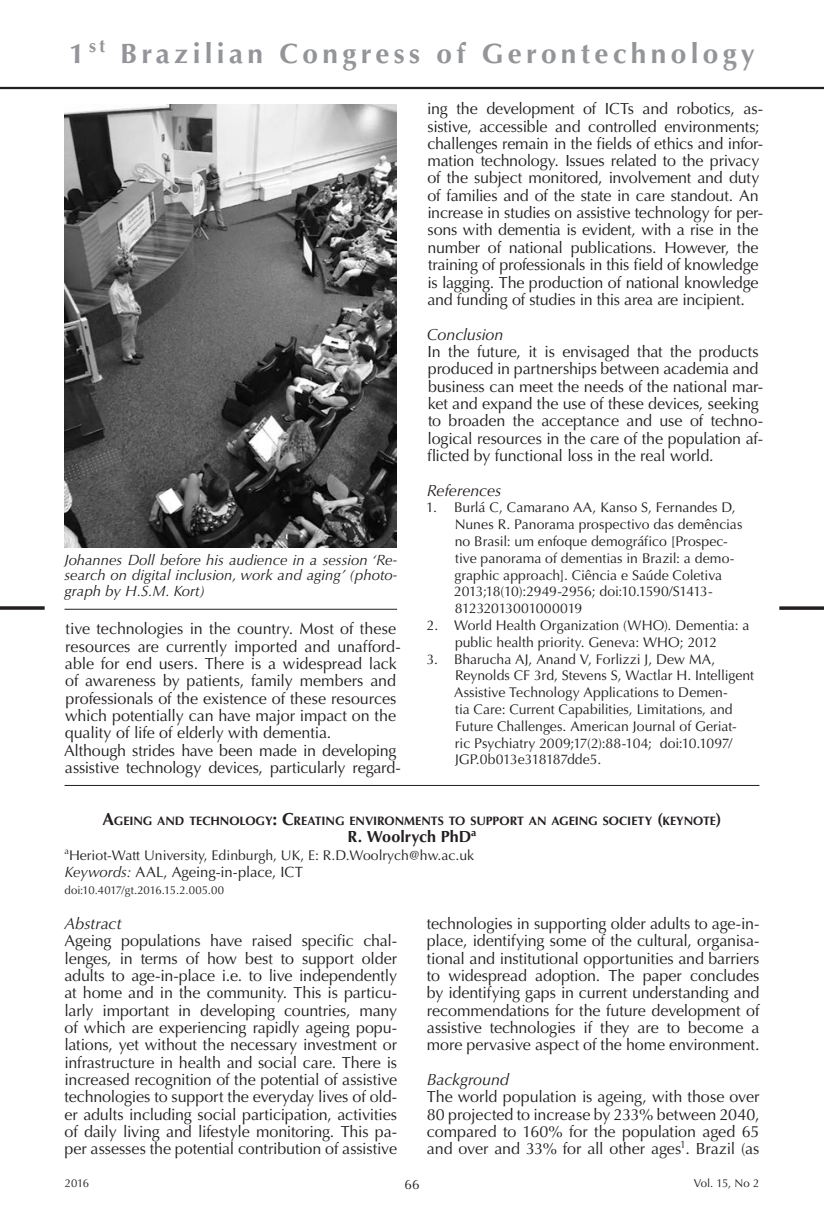
<style>
.page{position:relative;width:824px;height:1221px;background:#fff}
.page>*{position:absolute;margin:0;border:0;box-sizing:border-box;transform-origin:0 0}
.t1{font:700 28px "Optima LT Std";letter-spacing:.155em;color:#939598}
.t2{font:16.1px/17.3px "Optima LT Std";letter-spacing:-.01em;color:#231f20}
.t3{font:italic 16.1px "Optima LT Std";letter-spacing:-.01em;color:#231f20}
.t4{font:700 16.1px "Optima LT Std";letter-spacing:.005em;color:#231f20}
.t5{font:italic 14.88px/15.8px "Optima LT Std";color:#231f20;text-align:justify}
.t6{font:14.88px "Optima LT Std";letter-spacing:-.005em;color:#231f20}
.t7{font:14px/16.8px "Optima LT Std";color:#231f20}
.t8{font:13.47px "Optima LT Std";color:#231f20}
.t9{font:700 12.25px "Optima LT Std";color:#231f20}
.t10{font:11.38px "Optima LT Std";letter-spacing:-.02em;color:#231f20}
.s1{font-size:17.5px}
.s2{font-style:italic}
</style>
<div class="page">
<hr style="left:0;top:87px;width:823px;height:2px;background:#231f20">
<hr style="left:0;top:606px;width:45px;height:3px;background:#231f20">
<svg style="left:779px;top:606px;width:44px;height:4px"></svg>
<img style="left:64px;top:104px;width:333px;height:443px">
<hr style="left:64px;top:609px;width:333px;height:1px;background:#231f20">
<hr style="left:64px;top:785px;width:695px;height:1px;background:#231f20">
<h1 class="t1" style="left:69px;top:37px;width:687px">1<sup>st</sup> Brazilian Congress of Gerontechnology</h1>
<p class="t5" style="left:64px;top:552px;width:334px">Johannes Doll before his audience in a session ‘Re&shy;search on digital inclusion, work and aging’ (photo&shy;graph by H.S.M. Kort)</p>
<p class="t2" style="left:64px;top:620px;width:338px">tive technologies in the country. Most of these resources are currently imported and unafford&shy;able for end users. There is a widespread lack of awareness by patients, family members and professionals of the existence of these resources which potentially can have major impact on the quality of life of elderly with dementia.<br>Although strides have been made in developing assistive technology devices, particularly regard-</p>
<p class="t2" style="left:427px;top:100px;width:337px">ing the development of ICTs and robotics, as&shy;sistive, accessible and controlled environments; challenges remain in the fields of ethics and infor&shy;mation technology. Issues related to the privacy of the subject monitored, involvement and duty of families and of the state in care standout. An increase in studies on assistive technology for per&shy;sons with dementia is evident, with a rise in the number of national publications. However, the training of professionals in this field of knowledge is lagging. The production of national knowledge and funding of studies in this area are incipient.</p>
<p class="t3" style="left:427px;top:324px;width:78px">Conclusion</p>
<p class="t2" style="left:427px;top:343px;width:337px">In the future, it is envisaged that the products produced in partnerships between academia and business can meet the needs of the national mar&shy;ket and expand the use of these devices, seeking to broaden the acceptance and use of techno&shy;logical resources in the care of the population af&shy;flicted by functional loss in the real world.</p>
<p class="t3" style="left:427px;top:480px;width:76px">References</p>
<p class="t7" style="left:454px;top:499px;width:290px;text-indent:-28px">1. Burlá C, Camarano AA, Kanso S, Fernandes D, Nunes R. Panorama prospectivo das demências no Brasil: um enfoque demográfico [Prospec&shy;tive panorama of dementias in Brazil: a demo&shy;graphic approach]. Ciência e Saúde Coletiva 2013;18(10):2949-2956; doi:10.1590/S1413- 81232013001000019</p>
<p class="t7" style="left:427px;top:617px;width:324px;text-align:center">2. World Health Organization (WHO). Dementia: a public health priority. Geneva: WHO; 2012</p>
<p class="t7" style="left:454px;top:650px;width:301px;text-indent:-27px">3. Bharucha AJ, Anand V, Forlizzi J, Dew MA, Reynolds CF 3rd, Stevens S, Wactlar H. Intelligent Assistive Technology Applications to Demen-<br>tia Care: Current Capabilities, Limitations, and Future Challenges. American Journal of Geriat&shy;ric Psychiatry 2009;17(2):88-104; doi:10.1097/ JGP.0b013e318187dde5.</p>
<p class="t9" style="left:102px;top:813px;width:620px"><span class="s1">A</span>GEING AND TECHNOLOGY<span class="s1">: C</span>REATING ENVIRONMENTS TO SUPPORT AN AGEING SOCIETY <span class="s1">(</span>KEYNOTE<span class="s1">)</span></p>
<p class="t4" style="left:347px;top:827px;width:130px">R. Woolrych PhD<sup>a</sup></p>
<p class="t7" style="left:64px;top:846px;width:411px"><sup>a</sup>Heriot-Watt University, Edinburgh, UK, E: R.D.Woolrych@hw.ac.uk</p>
<p class="t6" style="left:64px;top:863px;width:240px"><span class="s2">Keywords:</span> AAL, Ageing-in-place, ICT</p>
<p class="t10" style="left:64px;top:883px;width:161px">doi:10.4017/gt.2016.15.2.005.00</p>
<p class="t3" style="left:64px;top:914px;width:58px">Abstract</p>
<p class="t2" style="left:64px;top:932px;width:334px;text-align:justify">Ageing populations have raised specific chal&shy;lenges, in terms of how best to support older adults to age-in-place i.e. to live independently at home and in the community. This is particu&shy;larly important in developing countries, many of which are experiencing rapidly ageing popu&shy;lations, yet without the necessary investment or infrastructure in health and social care. There is increased recognition of the potential of assistive technologies to support the everyday lives of old&shy;er adults including social participation, activities of daily living and lifestyle monitoring. This pa&shy;per assesses the potential contribution of assistive</p>
<p class="t2" style="left:427px;top:914px;width:334px;text-align:justify">technologies in supporting older adults to age-in&shy;place, identifying some of the cultural, organisa&shy;tional and institutional opportunities and barriers to widespread adoption. The paper concludes by identifying gaps in current understanding and recommendations for the future development of assistive technologies if they are to become a more pervasive aspect of the home environment.</p>
<p class="t3" style="left:427px;top:1069px;width:84px">Background</p>
<p class="t2" style="left:427px;top:1088px;width:334px;text-align:justify">The world population is ageing, with those over 80 projected to increase by 233% between 2040, compared to 160% for the population aged 65 and over and 33% for all other ages<sup>1</sup>. Brazil (as</p>
<p class="t10" style="left:65px;top:1176px;width:26px">2016</p>
<p class="t8" style="left:404px;top:1176px;width:16px">66</p>
<p class="t10" style="left:693px;top:1176px;width:67px">Vol. 15, No 2</p>
</div>
